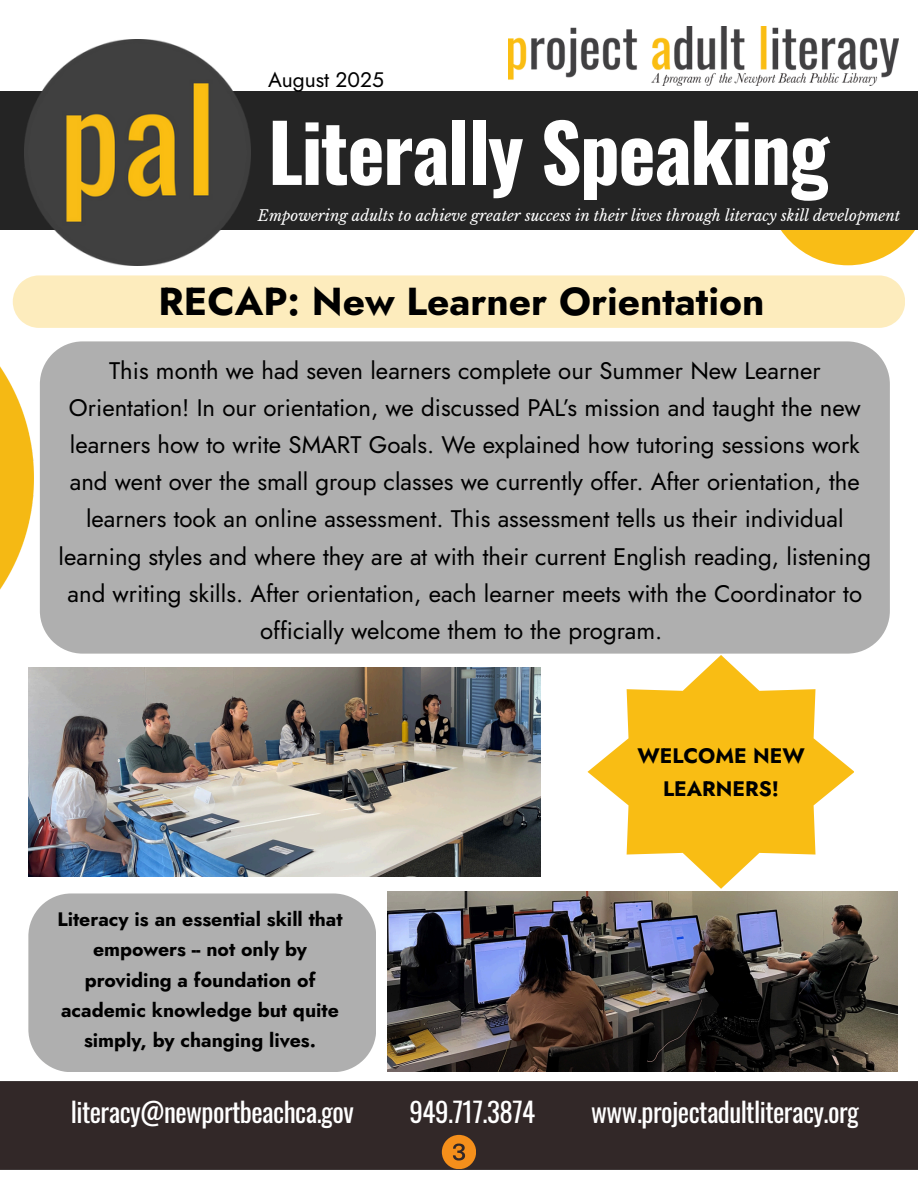
<style>
.page{position:relative;width:918px;height:1188px;background:#fff}
.page>*{position:absolute;margin:0;border:0;box-sizing:border-box;transform-origin:0 0}
.t1{font:700 79.2px "Oswald";letter-spacing:-.02em;color:#fff}
.t2{font:700 39px "Jost";color:#000}
.t3{font:27px "Oswald";letter-spacing:-.02em;color:#fff}
.t4{font:24px/37.2px "Jost";color:#000;text-align:center}
.t5{font:700 21px/32.7px "Jost";color:#000;text-align:center}
.t6{font:21px "Jost";color:#000}
.t7{font:700 19.5px/30.3px "Jost";color:#000;text-align:center}
.t8{font:italic 15px "Libre Baskerville";color:#fff}
</style>
<div class="page">
<div style="left:0;top:1081px;width:918px;height:88px;background:#322828"></div>
<svg style="left:442px;top:1135px;width:34px;height:34px"></svg>
<div style="left:40px;top:341px;width:850px;height:313px;background:#afafaf"></div>
<img style="left:28px;top:667px;width:512px;height:209px">
<img style="left:387px;top:892px;width:511px;height:180px">
<svg style="left:588px;top:655px;width:266px;height:234px;fill:#f9bd14"></svg>
<svg style="left:781px;top:230px;width:134px;height:35px;fill:#f9bd16"></svg>
<div style="left:0;top:91px;width:918px;height:139px;background:#242424"></div>
<img style="left:25px;top:39px;width:226px;height:226px">
<img style="left:508px;top:27px;width:390px;height:58px">
<img style="left:0;top:299px;width:34px;height:379px">
<div style="left:13px;top:275px;width:892px;height:53px;background:#fdecbd"></div>
<div style="left:28px;top:893px;width:348px;height:179px;background:#afafaf"></div>
<h5 class="t6" style="left:268px;top:65px;width:117px">August 2025</h5>
<h5 class="t1" style="left:268px;top:90px;width:563px">Literally Speaking</h5>
<p class="t8" style="left:258px;top:207px;width:644px">Empowering adults to achieve greater success in their lives through literacy skill development</p>
<p class="t2" style="left:159px;top:273px;width:607px">RECAP: New Learner Orientation</p>
<p class="t4" style="left:59px;top:352px;width:814px">This month we had seven learners complete our Summer New Learner Orientation! In our orientation, we discussed PAL’s mission and taught the new learners how to write SMART Goals. We explained how tutoring sessions work and went over the small group classes we currently offer. After orientation, the learners took an online assessment. This assessment tells us their individual learning styles and where they are at with their current English reading, listening and writing skills. After orientation, each learner meets with the Coordinator to officially welcome them to the program.</p>
<h3 class="t7" style="left:57px;top:904px;width:287px">Literacy is an essential skill that empowers -- not only by providing a foundation of academic knowledge but quite simply, by changing lives.</h3>
<h2 class="t5" style="left:637px;top:739px;width:169px">WELCOME NEW<br>LEARNERS!</h2>
<p class="t3" style="left:71px;top:1090px;width:285px">literacy@newportbeachca.gov</p>
<p class="t3" style="left:410px;top:1090px;width:127px">949.717.3874</p>
<p class="t3" style="left:591px;top:1090px;width:269px">www.projectadultliteracy.org</p>
</div>
